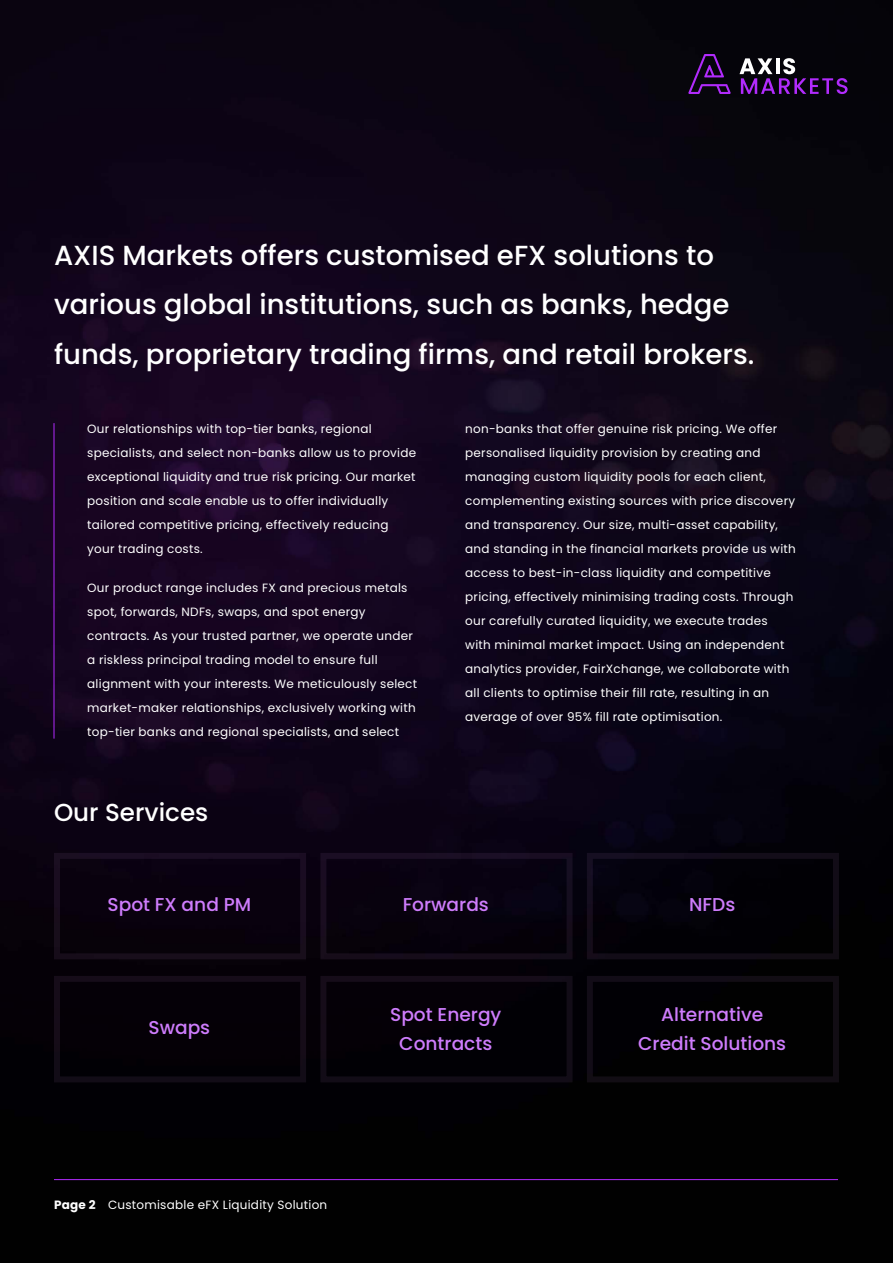
<style>
.page{position:relative;width:893px;height:1263px;background:#fff}
.page>*{position:absolute;margin:0;border:0;box-sizing:border-box;transform-origin:0 0}
.t1{font:500 27.6px/49.8px "Poppins";color:#fff}
.t2{font:500 24.6px "Poppins";color:#fff}
.t3{font:500 18.6px/28.8px "Poppins";color:#ce7cfc;text-align:center}
.t4{font:12px/24px "Poppins";letter-spacing:.02em;color:#fff}
.s1{font-weight:700}
</style>
<div class="page">
<img style="left:0;top:0;width:893px;height:1263px">
<hr style="left:54px;top:423px;width:1px;height:316px;background:#b12bfc">
<hr style="left:54px;top:1179px;width:784px;height:1px;background:#b12bfc">
<svg style="left:688px;top:54px;width:43px;height:40px"></svg>
<svg style="left:739px;top:58px;width:108px;height:36px"></svg>
<h1 class="t1" style="left:54px;top:230px;width:702px">AXIS Markets offers customised eFX solutions to various global institutions, such as banks, hedge funds, proprietary trading firms, and retail brokers.</h1>
<p class="t4" style="left:87px;top:416px;width:330px">Our relationships with top-tier banks, regional specialists, and select non-banks allow us to provide exceptional liquidity and true risk pricing. Our market position and scale enable us to offer individually tailored competitive pricing, effectively reducing your trading costs.</p>
<p class="t4" style="left:87px;top:575px;width:331px">Our product range includes FX and precious metals spot, forwards, NDFs, swaps, and spot energy contracts. As your trusted partner, we operate under a riskless principal trading model to ensure full alignment with your interests. We meticulously select market-maker relationships, exclusively working with top-tier banks and regional specialists, and select</p>
<h2 class="t2" style="left:54px;top:798px;width:156px">Our Services</h2>
<p class="t4" style="left:465px;top:416px;width:332px">non-banks that offer genuine risk pricing. We offer personalised liquidity provision by creating and managing custom liquidity pools for each client, complementing existing sources with price discovery and transparency. Our size, multi-asset capability, and standing in the financial markets provide us with access to best-in-class liquidity and competitive pricing, effectively minimising trading costs. Through our carefully curated liquidity, we execute trades with minimal market impact. Using an independent analytics provider, FairXchange, we collaborate with all clients to optimise their fill rate, resulting in an average of over 95% fill rate optimisation.</p>
<h3 class="t3" style="left:107px;top:890px;width:145px">Spot FX and PM</h3>
<h3 class="t3" style="left:148px;top:1013px;width:63px">Swaps</h3>
<p class="t4" style="left:54px;top:1193px;width:275px"><span class="s1">Page 2</span> Customisable eFX Liquidity Solution</p>
<h3 class="t3" style="left:403px;top:890px;width:88px">Forwards</h3>
<h3 class="t3" style="left:390px;top:1000px;width:113px">Spot Energy<br>Contracts</h3>
<h3 class="t3" style="left:689px;top:890px;width:48px">NFDs</h3>
<h3 class="t3" style="left:638px;top:1000px;width:150px">Alternative<br>Credit Solutions</h3>
</div>
